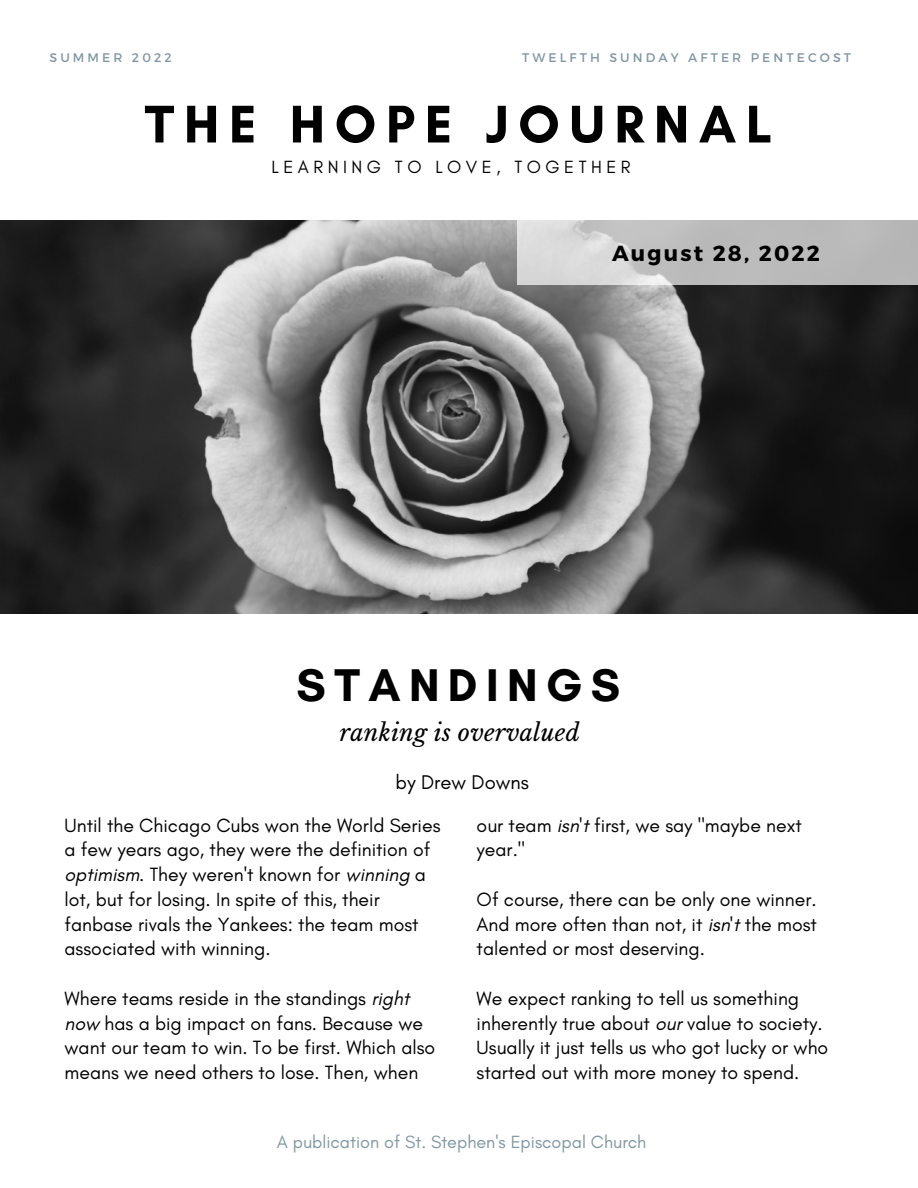
<style>
.page{position:relative;width:918px;height:1188px;background:#fff}
.page>*{position:absolute;margin:0;border:0;box-sizing:border-box;transform-origin:0 0}
.t1{font:700 54px "Glacial Indifference";letter-spacing:.18em;color:#010101}
.t2{font:700 46.65px "Glacial Indifference";letter-spacing:.18em;color:#010101}
.t3{font:italic 23.4px "Libre Baskerville";letter-spacing:.01em;color:#010101}
.t4{font:700 21.75px "Montserrat";letter-spacing:.1em;color:#000}
.t5{font:20.25px "Glacial Indifference";color:#010101}
.t6{font:19.5px/24.8px "Glacial Indifference";color:#000}
.t7{font:18px "Glacial Indifference";color:#8096a4}
.t8{font:18px "Glacial Indifference";letter-spacing:.25em;color:#000}
.t9{font:12.45px "Montserrat";letter-spacing:.25em;color:#8096a4}
.s1{font-style:italic}
</style>
<div class="page">
<img style="left:0;top:221px;width:918px;height:392px">
<svg style="left:518px;top:221px;width:400px;height:64px;fill:#bbb"></svg>
<p class="t9" style="left:50px;top:50px;width:124px">SUMMER 2022</p>
<p class="t9" style="left:522px;top:50px;width:330px">TWELFTH SUNDAY AFTER PENTECOST</p>
<h1 class="t1" style="left:145px;top:91px;width:629px">THE HOPE JOURNAL</h1>
<p class="t8" style="left:272px;top:156px;width:361px">LEARNING TO LOVE, TOGETHER</p>
<p class="t4" style="left:612px;top:239px;width:209px">August 28, 2022</p>
<h2 class="t2" style="left:297px;top:657px;width:325px">STANDINGS</h2>
<p class="t3" style="left:339px;top:718px;width:242px">ranking is overvalued</p>
<p class="t5" style="left:396px;top:769px;width:135px">by Drew Downs</p>
<p class="t6" style="left:65px;top:812px;width:377px">Until the Chicago Cubs won the World Series a few years ago, they were the definition of <span class="s1">optimism</span>. They weren't known for <span class="s1">winning</span> a lot, but for losing. In spite of this, their fanbase rivals the Yankees: the team most associated with winning.</p>
<p class="t6" style="left:65px;top:986px;width:372px">Where teams reside in the standings <span class="s1">right now</span> has a big impact on fans. Because we want our team to win. To be first. Which also means we need others to lose. Then, when</p>
<p class="t6" style="left:477px;top:812px;width:327px">our team <span class="s1">isn't</span> first, we say "maybe next year."</p>
<p class="t6" style="left:477px;top:887px;width:342px;text-align:justify">Of course, there can be only one winner.<br>And more often than not, it <span class="s1">isn't</span> the most talented or most deserving.</p>
<p class="t6" style="left:477px;top:986px;width:353px">We expect ranking to tell us something inherently true about <span class="s1">our</span> value to society.<br>Usually it just tells us who got lucky or who started out with more money to spend.</p>
<p class="t7" style="left:277px;top:1131px;width:371px">A publication of St. Stephen's Episcopal Church</p>
</div>
